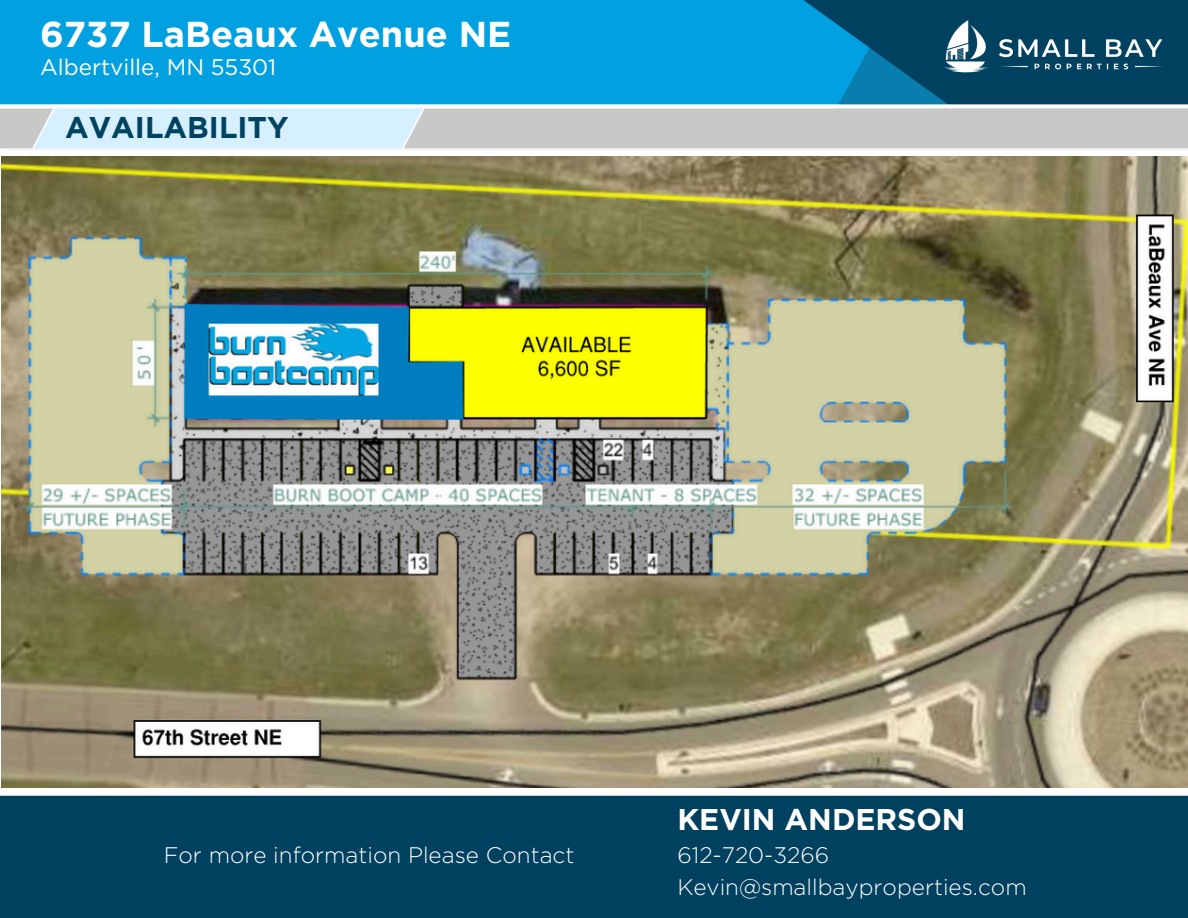
<style>
.page{position:relative;width:1188px;height:918px;background:#fff}
.page>*{position:absolute;margin:0;border:0;box-sizing:border-box;transform-origin:0 0}
.t1{font:700 36px "Gotham";color:#fff}
.t2{font:700 30px "Gotham";color:#fff}
.t3{font:700 30px "Gotham";color:#004360}
.t4{font:300 22.5px/31.5px "Gotham";color:#fff}
.t5{font:22.5px "Gotham";color:#fff}
</style>
<div class="page">
<img style="left:0;top:0;width:1188px;height:918px">
<img style="left:1px;top:157px;width:1187px;height:631px">
<h1 class="t1" style="left:40px;top:12px;width:473px">6737 LaBeaux Avenue NE</h1>
<p class="t5" style="left:40px;top:54px;width:238px">Albertville, MN 55301</p>
<h2 class="t3" style="left:65px;top:110px;width:225px">AVAILABILITY</h2>
<p class="t2" style="left:677px;top:801px;width:290px">KEVIN ANDERSON</p>
<p class="t4" style="left:164px;top:839px;width:412px">For more information Please Contact</p>
<p class="t4" style="left:677px;top:839px;width:351px">612-720-3266<br>Kevin@smallbayproperties.com</p>
</div>
